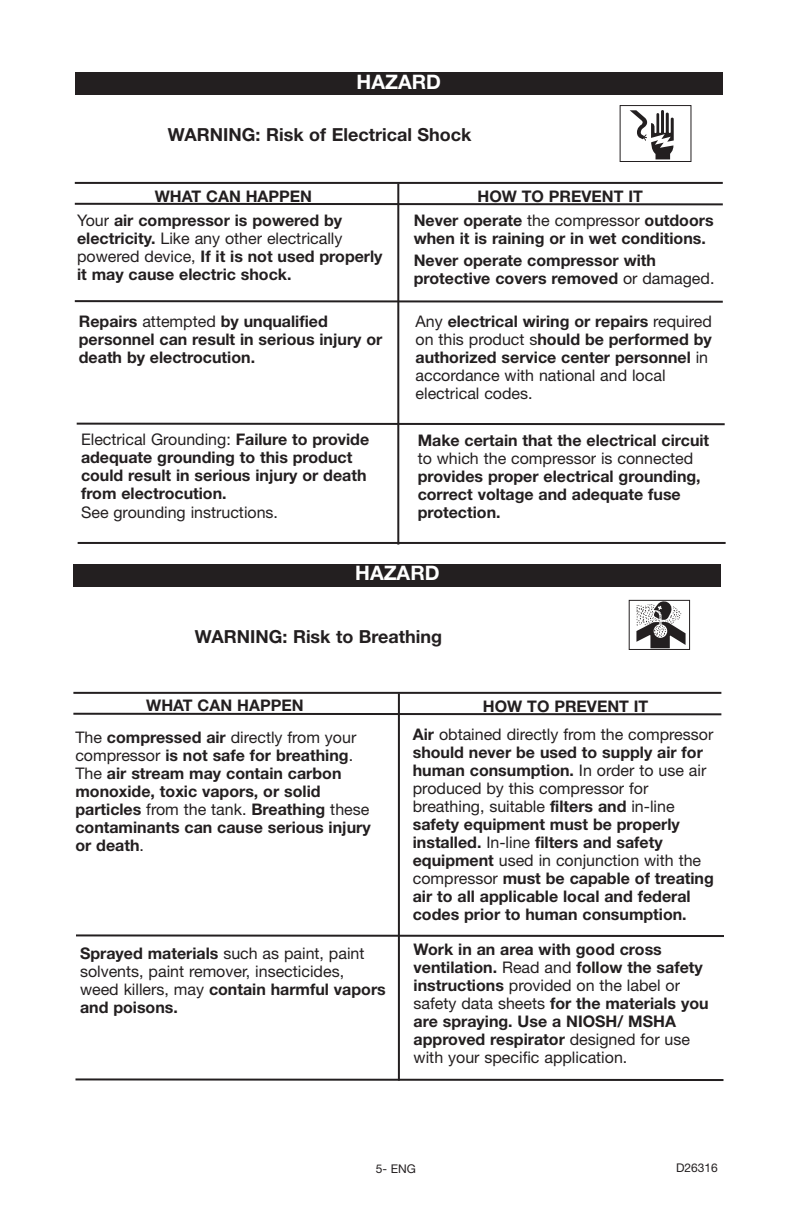
<style>
.page{position:relative;width:792px;height:1224px;background:#fff}
.page>*{position:absolute;margin:0;border:0;box-sizing:border-box;transform-origin:0 0}
.t1{font:700 20px "Helvetica Neue";color:#fff}
.t2{font:700 18px "Helvetica Neue";color:#231f20}
.t3{font:700 16px/18px "Helvetica Neue";color:#231f20}
.t4{font:16px/18px "Helvetica Neue";color:#231f20}
.t5{font:12px "Helvetica Neue";color:#231f20}
.s1{font-weight:400}
.s2{font-weight:700}
</style>
<div class="page">
<hr style="left:73px;top:692px;width:648px;height:2px;background:#231f20">
<hr style="left:73px;top:713px;width:648px;height:2px;background:#231f20">
<hr style="left:398px;top:693px;width:2px;height:388px;background:#231f20">
<hr style="left:75px;top:1078px;width:648px;height:3px;background:#231f20">
<svg style="left:636px;top:602px;width:50px;height:46px"></svg>
<div style="left:629px;top:600px;width:61px;height:50px;border:1px solid #231f20"></div>
<svg style="left:630px;top:110px;width:44px;height:49px"></svg>
<div style="left:620px;top:105px;width:71px;height:57px;border:1px solid #231f20"></div>
<hr style="left:75px;top:182px;width:648px;height:2px;background:#231f20">
<hr style="left:75px;top:203px;width:648px;height:2px;background:#231f20">
<hr style="left:397px;top:183px;width:2px;height:362px;background:#231f20">
<hr style="left:78px;top:542px;width:648px;height:2px;background:#231f20">
<div style="left:75px;top:72px;width:648px;height:23px;background:#231f20"></div>
<div style="left:73px;top:564px;width:648px;height:23px;background:#231f20"></div>
<hr style="left:75px;top:300px;width:648px;height:3px;background:#231f20">
<hr style="left:77px;top:423px;width:648px;height:2px;background:#231f20">
<hr style="left:76px;top:934px;width:648px;height:3px;background:#231f20">
<p class="t1" style="left:357px;top:74px;width:86px">HAZARD</p>
<p class="t2" style="left:168px;top:129px;width:305px">WARNING: Risk of Electrical Shock</p>
<p class="t3" style="left:155px;top:188px;width:159px">WHAT CAN HAPPEN</p>
<p class="t3" style="left:478px;top:188px;width:167px">HOW TO PREVENT IT</p>
<p class="t3" style="left:77px;top:213px;width:307px"><span class="s1">Your</span> air compressor is powered by electricity. <span class="s1">Like any other electrically powered device,</span> If it is not used properly it may cause electric shock.</p>
<p class="t3" style="left:79px;top:313px;width:305px">Repairs <span class="s1">attempted</span> by unqualified personnel can result in serious injury or death by electrocution.</p>
<p class="t3" style="left:81px;top:431px;width:290px"><span class="s1">Electrical Grounding:</span> Failure to provide adequate grounding to this product could result in serious injury or death from electrocution.</p>
<p class="t4" style="left:81px;top:505px;width:199px">See grounding instructions.</p>
<p class="t3" style="left:414px;top:213px;width:301px">Never operate <span class="s1">the compressor</span> outdoors when it is raining or in wet conditions.</p>
<p class="t3" style="left:414px;top:253px;width:302px">Never operate compressor with protective covers removed <span class="s1">or damaged.</span></p>
<p class="t3" style="left:416px;top:313px;width:298px"><span class="s1">Any</span> electrical wiring or repairs <span class="s1">required on this product s</span>hould be performed by authorized service center personnel <span class="s1">in accordance with national and local electrical codes.</span></p>
<p class="t3" style="left:418px;top:432px;width:293px">Make certain that the electrical circuit</p>
<p class="t4" style="left:418px;top:450px;width:277px">to which the compressor is connected</p>
<p class="t3" style="left:418px;top:468px;width:285px">provides proper electrical grounding, correct voltage and adequate fuse protection.</p>
<p class="t1" style="left:355px;top:566px;width:86px">HAZARD</p>
<p class="t2" style="left:195px;top:630px;width:249px">WARNING: Risk to Breathing</p>
<p class="t3" style="left:146px;top:698px;width:159px">WHAT CAN HAPPEN</p>
<p class="t3" style="left:483px;top:698px;width:167px">HOW TO PREVENT IT</p>
<p class="t3" style="left:75px;top:730px;width:297px"><span class="s1">The</span> compressed air <span class="s1">directly from your compressor</span> is not safe for breathing<span class="s1">.<br>The</span> air stream may contain carbon monoxide, toxic vapors, or solid particles <span class="s1">from the tank.</span> Breathing <span class="s1">these </span>contaminants can cause serious injury or death<span class="s1">.</span></p>
<p class="t4" style="left:80px;top:946px;width:307px"><span class="s2">Sprayed materials</span> such as paint, paint solvents, paint remover, insecticides, weed killers, may <span class="s2">contain harmful vapors and poisons.</span></p>
<p class="t3" style="left:413px;top:727px;width:303px">Air <span class="s1">obtained directly from the compressor </span>should never be used to supply air for human consumption. <span class="s1">In order to use air produced by this compressor for breathing, suitable</span> filters and <span class="s1">in-line </span>safety equipment must be properly installed. <span class="s1">In-line</span> filters and safety equipment <span class="s1">used in conjunction with the compressor</span> must be capable of treating air to all applicable local and federal codes prior to human consumption.</p>
<p class="t3" style="left:414px;top:942px;width:297px">Work in an area with good cross ventilation. <span class="s1">Read and</span> follow the safety instructions <span class="s1">provided on the label or safety data sheets</span> for the materials you are spraying. Use a NIOSH/ MSHA approved respirator <span class="s1">designed for use with your specific application.</span></p>
<p class="t5" style="left:376px;top:1164px;width:42px">5- ENG</p>
<p class="t5" style="left:676px;top:1164px;width:43px">D26316</p>
</div>
